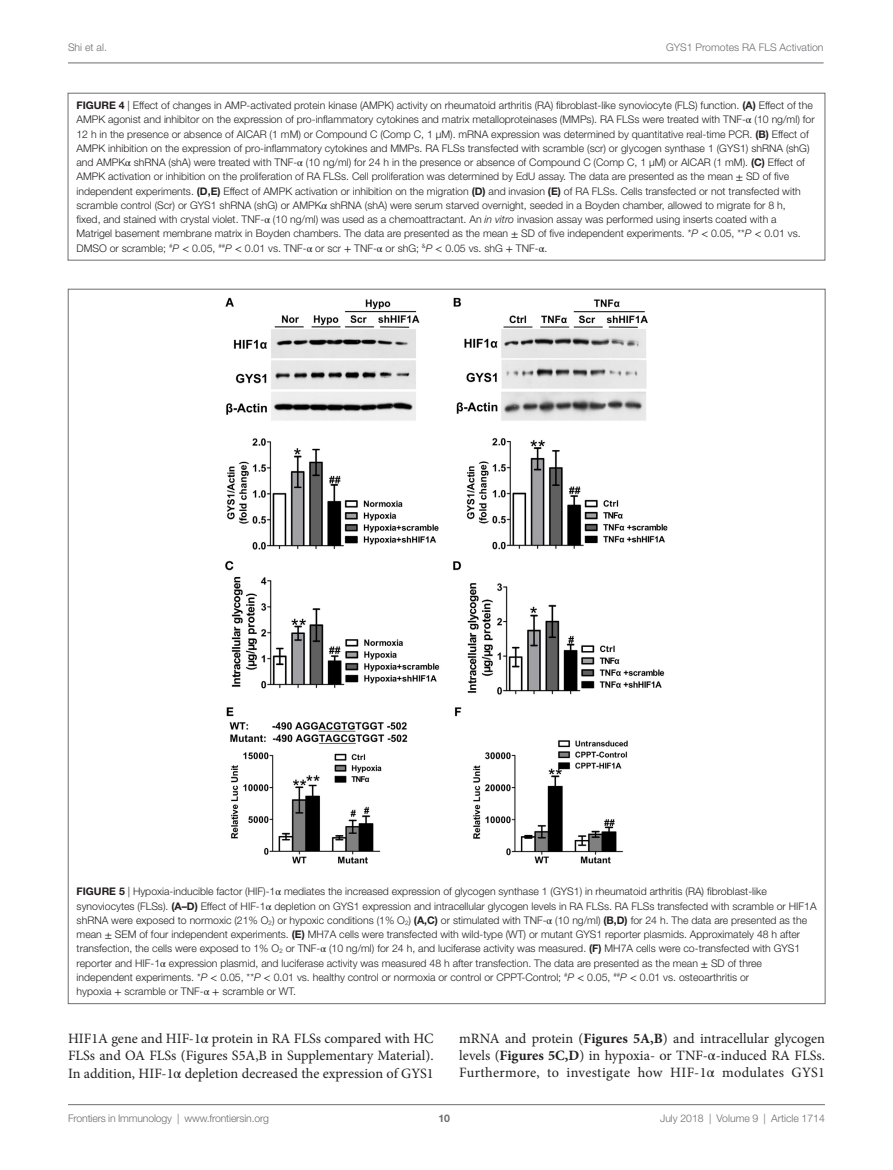
<style>
.page{position:relative;width:893px;height:1170px;background:#fff}
.page>*{position:absolute;margin:0;border:0;box-sizing:border-box;transform-origin:0 0}
.t1{font:14.25px/17.2px "Minion Pro";letter-spacing:.005em;color:#231f20;text-align:justify}
.t2{font:300 10.5px/14.2px "Helvetica Neue LT Std";color:#231f20}
.t3{font:300 10.5px "Helvetica Neue LT Std";color:#6c6d70}
.t4{font:700 10.5px "Helvetica Neue LT Std";color:#6c6d70}
.s1{font-weight:700}
.s2{font-family:"STIX General";font-weight:400}
.s3{font-style:italic}
.s4{font-family:"STIX General"}
</style>
<div class="page">
<img style="left:225px;top:297px;width:443px;height:567px">
<div style="left:68px;top:93px;width:757px;height:167px;border:1px solid #6c6d70"></div>
<hr style="left:68px;top:63px;width:756px;height:1px;background:#6c6d70">
<hr style="left:68px;top:1104px;width:757px;height:1px;background:#6c6d70">
<p class="t3" style="left:68px;top:41px;width:40px">Shi et al.</p>
<p class="t3" style="left:666px;top:41px;width:159px">GYS1 Promotes RA FLS Activation</p>
<p class="t2" style="left:76px;top:98px;width:740px"><span class="s1">FIGURE 4</span> | Effect of changes in AMP-activated protein kinase (AMPK) activity on rheumatoid arthritis (RA) fibroblast-like synoviocyte (FLS) function. <span class="s1">(A)</span> Effect of the AMPK agonist and inhibitor on the expression of pro-inflammatory cytokines and matrix metalloproteinases (MMPs). RA FLSs were treated with TNF-<span class="s2">α</span> (10 ng/ml) for 12 h in the presence or absence of AICAR (1 mM) or Compound C (Comp C, 1 µM). mRNA expression was determined by quantitative real-time PCR. <span class="s1">(B)</span> Effect of AMPK inhibition on the expression of pro-inflammatory cytokines and MMPs. RA FLSs transfected with scramble (scr) or glycogen synthase 1 (GYS1) shRNA (shG) and AMPK<span class="s2">α</span> shRNA (shA) were treated with TNF-<span class="s2">α</span> (10 ng/ml) for 24 h in the presence or absence of Compound C (Comp C, 1 µM) or AICAR (1 mM). <span class="s1">(C)</span> Effect of AMPK activation or inhibition on the proliferation of RA FLSs. Cell proliferation was determined by EdU assay. The data are presented as the mean <span class="s2">±</span> SD of five independent experiments. <span class="s1">(D,E)</span> Effect of AMPK activation or inhibition on the migration <span class="s1">(D)</span> and invasion <span class="s1">(E)</span> of RA FLSs. Cells transfected or not transfected with scramble control (Scr) or GYS1 shRNA (shG) or AMPK<span class="s2">α</span> shRNA (shA) were serum starved overnight, seeded in a Boyden chamber, allowed to migrate for 8 h,<br>fixed, and stained with crystal violet. TNF-<span class="s2">α</span> (10 ng/ml) was used as a chemoattractant. An <span class="s3">in vitro</span> invasion assay was performed using inserts coated with a Matrigel basement membrane matrix in Boyden chambers. The data are presented as the mean <span class="s2">±</span> SD of five independent experiments. *<span class="s3">P</span> <span class="s2">&lt;</span> 0.05, **<span class="s3">P</span> <span class="s2">&lt;</span> 0.01 vs.<br>DMSO or scramble; <sup>#</sup><span class="s3">P</span> <span class="s2">&lt;</span> 0.05, <sup>##</sup><span class="s3">P</span> <span class="s2">&lt;</span> 0.01 vs. TNF-<span class="s2">α</span> or scr <span class="s2">+</span> TNF-<span class="s2">α</span> or shG; <sup>&amp;</sup><span class="s3">P</span> <span class="s2">&lt;</span> 0.05 vs. shG <span class="s2">+</span> TNF-<span class="s2">α</span>.</p>
<p class="t2" style="left:77px;top:884px;width:741px"><span class="s1">FIGURE 5</span> | Hypoxia-inducible factor (HIF)-1<span class="s2">α</span> mediates the increased expression of glycogen synthase 1 (GYS1) in rheumatoid arthritis (RA) fibroblast-like synoviocytes (FLSs). <span class="s1">(A–D)</span> Effect of HIF-1<span class="s2">α</span> depletion on GYS1 expression and intracellular glycogen levels in RA FLSs. RA FLSs transfected with scramble or HIF1A shRNA were exposed to normoxic (21% O<sub>2</sub>) or hypoxic conditions (1% O<sub>2</sub>) <span class="s1">(A,C)</span> or stimulated with TNF-<span class="s2">α</span> (10 ng/ml) <span class="s1">(B,D)</span> for 24 h. The data are presented as the mean <span class="s2">±</span> SEM of four independent experiments. <span class="s1">(E)</span> MH7A cells were transfected with wild-type (WT) or mutant GYS1 reporter plasmids. Approximately 48 h after transfection, the cells were exposed to 1% O<sub>2</sub> or TNF-<span class="s2">α</span> (10 ng/ml) for 24 h, and luciferase activity was measured. <span class="s1">(F)</span> MH7A cells were co-transfected with GYS1 reporter and HIF-1<span class="s2">α</span> expression plasmid, and luciferase activity was measured 48 h after transfection. The data are presented as the mean <span class="s2">±</span> SD of three independent experiments. *<span class="s3">P</span> <span class="s2">&lt;</span> 0.05, **<span class="s3">P</span> <span class="s2">&lt;</span> 0.01 vs. healthy control or normoxia or control or CPPT-Control; <sup>#</sup><span class="s3">P</span> <span class="s2">&lt;</span> 0.05, <sup>##</sup><span class="s3">P</span> <span class="s2">&lt;</span> 0.01 vs. osteoarthritis or<br>hypoxia <span class="s2">+</span> scramble or TNF-<span class="s2">α +</span> scramble or WT.</p>
<h1 class="t1" style="left:68px;top:1029px;width:367px">HIF1A gene and HIF-1<span class="s4">α</span> protein in RA FLSs compared with HC FLSs and OA FLSs (Figures S5A,B in Supplementary Material).<br>In addition, HIF-1<span class="s4">α</span> depletion decreased the expression of GYS1</h1>
<h1 class="t1" style="left:459px;top:1029px;width:367px">mRNA and protein (<span class="s1">Figures 5A,B</span>) and intracellular glycogen levels (<span class="s1">Figures 5C,D</span>) in hypoxia- or TNF-<span class="s4">α</span>-induced RA FLSs.<br>Furthermore, to investigate how HIF-1<span class="s4">α</span> modulates GYS1</h1>
<p class="t3" style="left:68px;top:1111px;width:203px">Frontiers in Immunology | www.frontiersin.org</p>
<p class="t3" style="left:660px;top:1111px;width:166px">July 2018 | Volume 9 | Article 1714</p>
<p class="t4" style="left:439px;top:1111px;width:13px">10</p>
</div>
